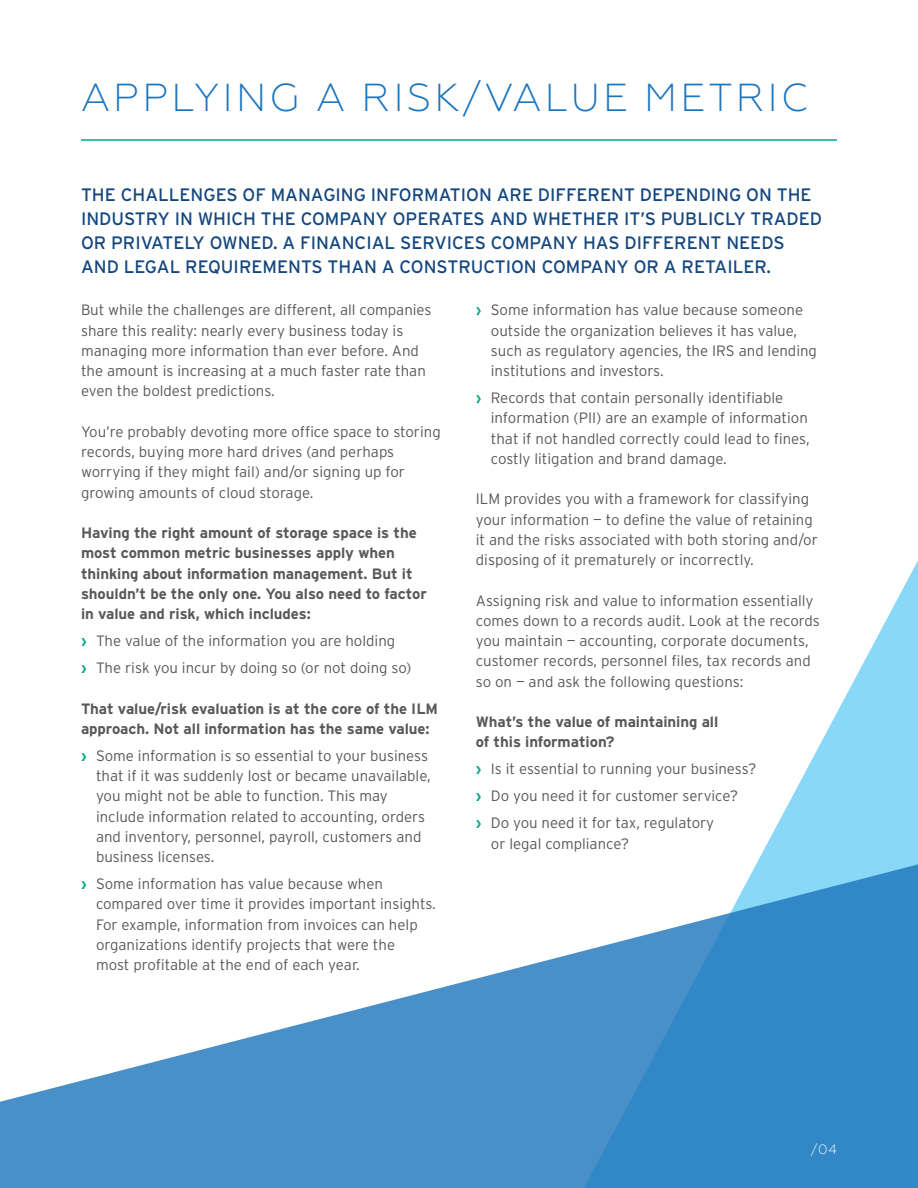
<style>
.page{position:relative;width:918px;height:1188px;background:#fff}
.page>*{position:absolute;margin:0;border:0;box-sizing:border-box;transform-origin:0 0}
.t1{font:300 39px "Geometria";letter-spacing:.08em;color:#1c75bc}
.t2{font:18px/24px "Interstate";color:#14477d}
.t3{font:300 15px/20.2px "Interstate";color:#58595b}
.t4{font:700 15px/20.2px "Interstate";letter-spacing:-.005em;color:#58595b}
.t5{font:300 13.5px "Geometria";color:#fff}
.s1{font-weight:700;color:#00a88e}
</style>
<div class="page">
<svg style="left:776px;top:560px;width:142px;height:266px"></svg>
<svg style="left:0;top:826px;width:918px;height:362px"></svg>
<hr style="left:81px;top:139px;width:756px;height:2px;background:#00a88e">
<h1 class="t1" style="left:81px;top:75px;width:728px">APPLYING A RISK/VALUE METRIC</h1>
<p class="t2" style="left:81px;top:183px;width:743px">THE CHALLENGES OF MANAGING INFORMATION ARE DIFFERENT DEPENDING ON THE INDUSTRY IN WHICH THE COMPANY OPERATES AND WHETHER IT’S PUBLICLY TRADED OR PRIVATELY OWNED. A FINANCIAL SERVICES COMPANY HAS DIFFERENT NEEDS AND LEGAL REQUIREMENTS THAN A CONSTRUCTION COMPANY OR A RETAILER.</p>
<p class="t3" style="left:81px;top:300px;width:352px">But while the challenges are different, all companies share this reality: nearly every business today is managing more information than ever before. And the amount is increasing at a much faster rate than even the boldest predictions.</p>
<p class="t3" style="left:81px;top:421px;width:361px">You’re probably devoting more office space to storing records, buying more hard drives (and perhaps worrying if they might fail) and/or signing up for growing amounts of cloud storage.</p>
<p class="t4" style="left:81px;top:523px;width:347px">Having the right amount of storage space is the most common metric businesses apply when thinking about information management. But it shouldn’t be the only one. You also need to factor in value and risk, which includes:</p>
<p class="t3" style="left:81px;top:627px;width:332px;line-height:27px"><span class="s1">›</span> The value of the information you are holding<br><span class="s1">›</span> The risk you incur by doing so (or not doing so)</p>
<p class="t4" style="left:81px;top:698px;width:359px">That value/risk evaluation is at the core of the ILM approach. Not all information has the same value:</p>
<p class="t3" style="left:96px;top:745px;width:336px;text-indent:-15px"><span class="s1">›</span> Some information is so essential to your business that if it was suddenly lost or became unavailable, you might not be able to function. This may include information related to accounting, orders and inventory, personnel, payroll, customers and business licenses.</p>
<p class="t3" style="left:96px;top:874px;width:341px;text-indent:-15px"><span class="s1">›</span> Some information has value because when compared over time it provides important insights.<br>For example, information from invoices can help organizations identify projects that were the<br>most profitable at the end of each year.</p>
<p class="t3" style="left:491px;top:300px;width:328px;text-indent:-15px"><span class="s1">›</span> Some information has value because someone outside the organization believes it has value, such as regulatory agencies, the IRS and lending institutions and investors.</p>
<p class="t3" style="left:491px;top:388px;width:320px;text-indent:-15px"><span class="s1">›</span> Records that contain personally identifiable information (PII) are an example of information that if not handled correctly could lead to fines, costly litigation and brand damage.</p>
<p class="t3" style="left:476px;top:489px;width:343px">ILM provides you with a framework for classifying your information — to define the value of retaining it and the risks associated with both storing and/or disposing of it prematurely or incorrectly.</p>
<p class="t3" style="left:476px;top:590px;width:346px">Assigning risk and value to information essentially comes down to a records audit. Look at the records you maintain — accounting, corporate documents, customer records, personnel files, tax records and so on — and ask the following questions:</p>
<p class="t4" style="left:476px;top:712px;width:244px">What’s the value of maintaining all of this information?</p>
<p class="t3" style="left:476px;top:756px;width:282px;line-height:27px"><span class="s1">›</span> Is it essential to running your business? <span class="s1">›</span> Do you need it for customer service?<br><span class="s1">›</span> Do you need it for tax, regulatory</p>
<p class="t3" style="left:491px;top:833px;width:140px">or legal compliance?</p>
<p class="t5" style="left:811px;top:1142px;width:28px">/04</p>
</div>
